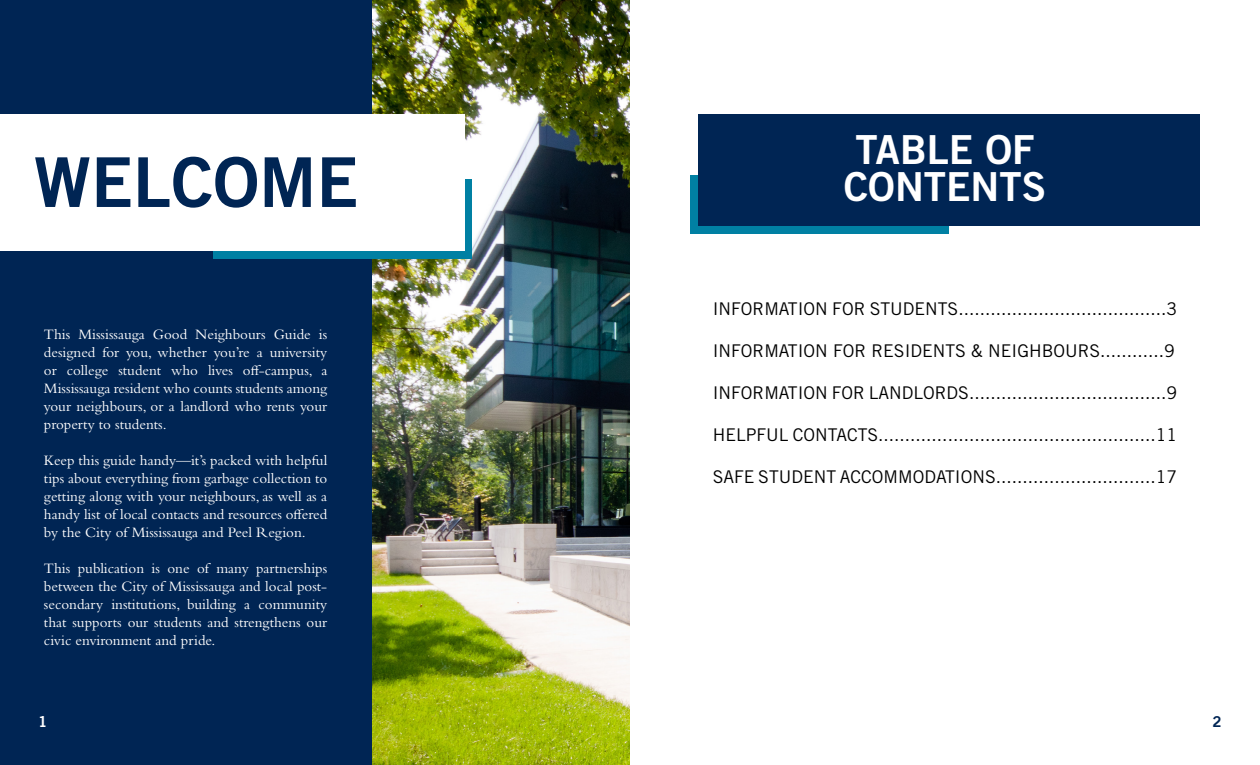
<style>
.page{position:relative;width:1260px;height:765px;background:#fff}
.page>*{position:absolute;margin:0;border:0;box-sizing:border-box;transform-origin:0 0}
.t1{font:68.75px "Trade Gothic LT Std Bd 2";color:#002554}
.t2{font:40px/37.5px "Trade Gothic LT Std Bd 2";color:#fff}
.t3{font:17.5px "Trade Gothic LT Std";color:#000}
.t4{font:15px/18px "Bembo Std";color:#fff;text-align:justify}
.t5{font:15px "Trade Gothic LT Std Bd 2";color:#fff}
.t6{font:15px "Trade Gothic LT Std Bd 2";color:#002554}
</style>
<div class="page">
<img style="left:371px;top:0;width:259px;height:765px">
<div style="left:0;top:0;width:371px;height:765px;background:#002554"></div>
<div style="left:213px;top:179px;width:259px;height:79px;background:#0080a3"></div>
<div style="left:0;top:114px;width:464px;height:137px;background:#fff"></div>
<div style="left:690px;top:175px;width:259px;height:59px;background:#0080a3"></div>
<div style="left:698px;top:114px;width:502px;height:112px;background:#002554"></div>
<h1 class="t1" style="left:34px;top:140px;width:326px">WELCOME</h1>
<p class="t4" style="left:44px;top:325px;width:285px">This Mississauga Good Neighbours Guide is designed for you, whether you’re a university or college student who lives off-campus, a Mississauga resident who counts students among your neighbours, or a landlord who rents your property to students.</p>
<p class="t4" style="left:44px;top:451px;width:285px">Keep this guide handy—it’s packed with helpful tips about everything from garbage collection to getting along with your neighbours, as well as a handy list of local contacts and resources offered by the City of Mississauga and Peel Region.</p>
<p class="t4" style="left:44px;top:559px;width:285px">This publication is one of many partnerships between the City of Mississauga and local post&shy;secondary institutions, building a community that supports our students and strengthens our civic environment and pride.</p>
<h2 class="t2" style="left:844px;top:130px;width:204px">TABLE OF<br>CONTENTS</h2>
<p class="t3" style="left:713px;top:298px;width:466px">INFORMATION FOR STUDENTS.......................................3</p>
<p class="t3" style="left:713px;top:340px;width:464px">INFORMATION FOR RESIDENTS &amp; NEIGHBOURS............9</p>
<p class="t3" style="left:713px;top:382px;width:466px">INFORMATION FOR LANDLORDS.....................................9</p>
<p class="t3" style="left:713px;top:424px;width:466px">HELPFUL CONTACTS....................................................11</p>
<p class="t3" style="left:713px;top:466px;width:466px">SAFE STUDENT ACCOMMODATIONS..............................17</p>
<p class="t5" style="left:38px;top:712px;width:11px">1</p>
<p class="t6" style="left:1213px;top:712px;width:11px">2</p>
</div>
